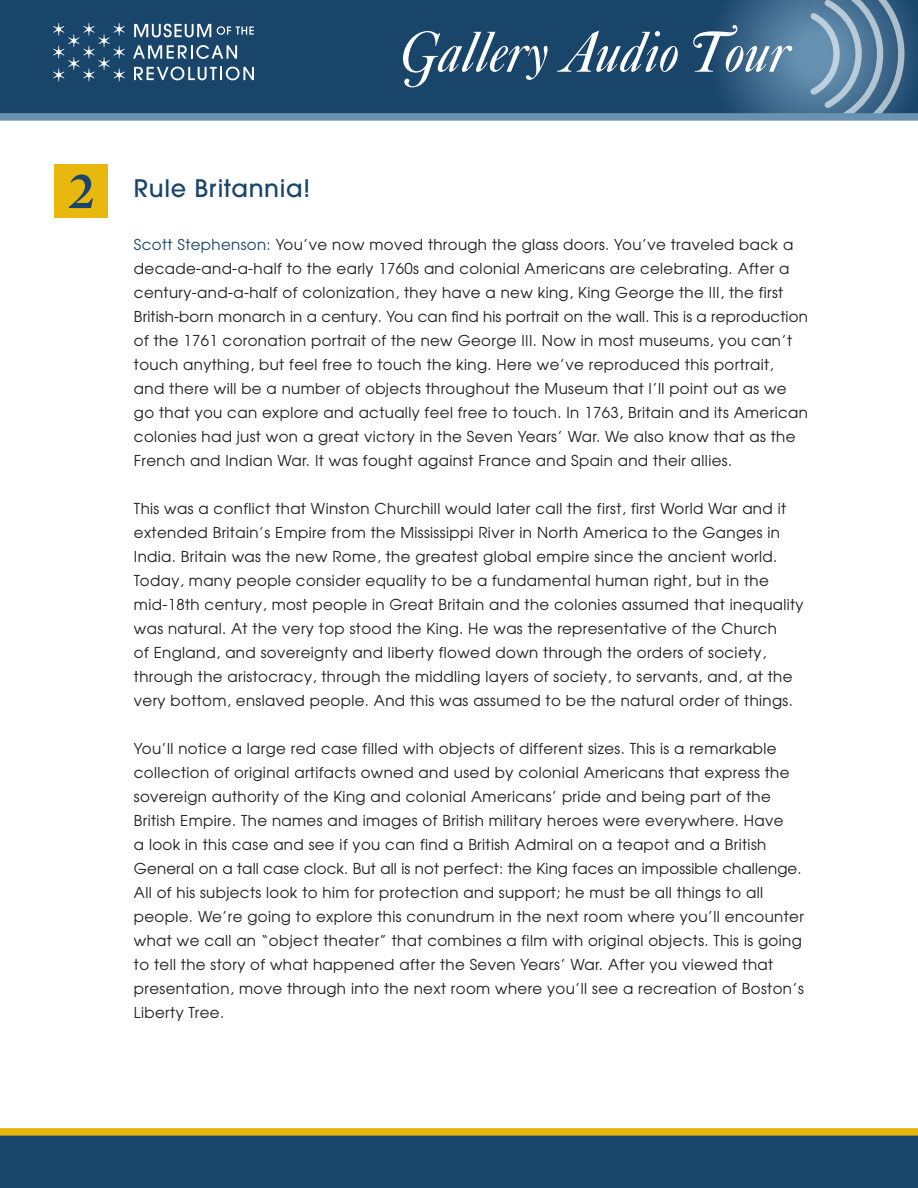
<style>
.page{position:relative;width:918px;height:1188px;background:#fff}
.page>*{position:absolute;margin:0;border:0;box-sizing:border-box;transform-origin:0 0}
.t1{font:600 53.55px "Mercury Display";color:#1a456a}
.t2{font:500 24px "ITC Avant Garde Std";letter-spacing:.025em;color:#1a456a}
.t3{font:15px/24px "Avant Garde";letter-spacing:.025em;color:#231f20}
.s1{color:#1a456a}
</style>
<div class="page">
<div style="left:54px;top:164px;width:53px;height:53px;background:#e8b80e"></div>
<div style="left:0;top:0;width:918px;height:116px;background:#1a456a"></div>
<svg style="left:403px;top:31px;width:145px;height:56px"></svg>
<svg style="left:557px;top:31px;width:121px;height:41px"></svg>
<svg style="left:693px;top:0;width:220px;height:113px"></svg>
<div style="left:0;top:113px;width:918px;height:8px;background:#6792b2"></div>
<svg style="left:53px;top:23px;width:72px;height:58px"></svg>
<svg style="left:134px;top:24px;width:77px;height:13px"></svg>
<svg style="left:217px;top:26px;width:37px;height:9px"></svg>
<svg style="left:133px;top:45px;width:104px;height:14px"></svg>
<svg style="left:134px;top:67px;width:120px;height:13px"></svg>
<div style="left:0;top:1134px;width:918px;height:54px;background:#1a456a"></div>
<div style="left:0;top:1128px;width:918px;height:8px;background:#e8b80e"></div>
<h1 class="t1" style="left:68px;top:159px;width:29px">2</h1>
<h2 class="t2" style="left:134px;top:173px;width:178px">Rule Britannia!</h2>
<p class="t3" style="left:134px;top:232px;width:675px"><span class="s1">Scott Stephenson:</span> You’ve now moved through the glass doors. You’ve traveled back a decade-and-a-half to the early 1760s and colonial Americans are celebrating. After a century-and-a-half of colonization, they have a new king, King George the III, the first British-born monarch in a century. You can find his portrait on the wall. This is a reproduction of the 1761 coronation portrait of the new George III. Now in most museums, you can’t touch anything, but feel free to touch the king. Here we’ve reproduced this portrait,<br>and there will be a number of objects throughout the Museum that I’ll point out as we go that you can explore and actually feel free to touch. In 1763, Britain and its American colonies had just won a great victory in the Seven Years’ War. We also know that as the French and Indian War. It was fought against France and Spain and their allies.</p>
<p class="t3" style="left:134px;top:496px;width:671px">This was a conflict that Winston Churchill would later call the first, first World War and it extended Britain’s Empire from the Mississippi River in North America to the Ganges in India. Britain was the new Rome, the greatest global empire since the ancient world.<br>Today, many people consider equality to be a fundamental human right, but in the mid-18th century, most people in Great Britain and the colonies assumed that inequality was natural. At the very top stood the King. He was the representative of the Church<br>of England, and sovereignty and liberty flowed down through the orders of society, through the aristocracy, through the middling layers of society, to servants, and, at the very bottom, enslaved people. And this was assumed to be the natural order of things.</p>
<p class="t3" style="left:134px;top:736px;width:672px">You’ll notice a large red case filled with objects of different sizes. This is a remarkable collection of original artifacts owned and used by colonial Americans that express the sovereign authority of the King and colonial Americans’ pride and being part of the British Empire. The names and images of British military heroes were everywhere. Have<br>a look in this case and see if you can find a British Admiral on a teapot and a British General on a tall case clock. But all is not perfect: the King faces an impossible challenge.<br>All of his subjects look to him for protection and support; he must be all things to all people. We’re going to explore this conundrum in the next room where you’ll encounter what we call an “object theater” that combines a film with original objects. This is going to tell the story of what happened after the Seven Years’ War. After you viewed that presentation, move through into the next room where you’ll see a recreation of Boston’s Liberty Tree.</p>
</div>
